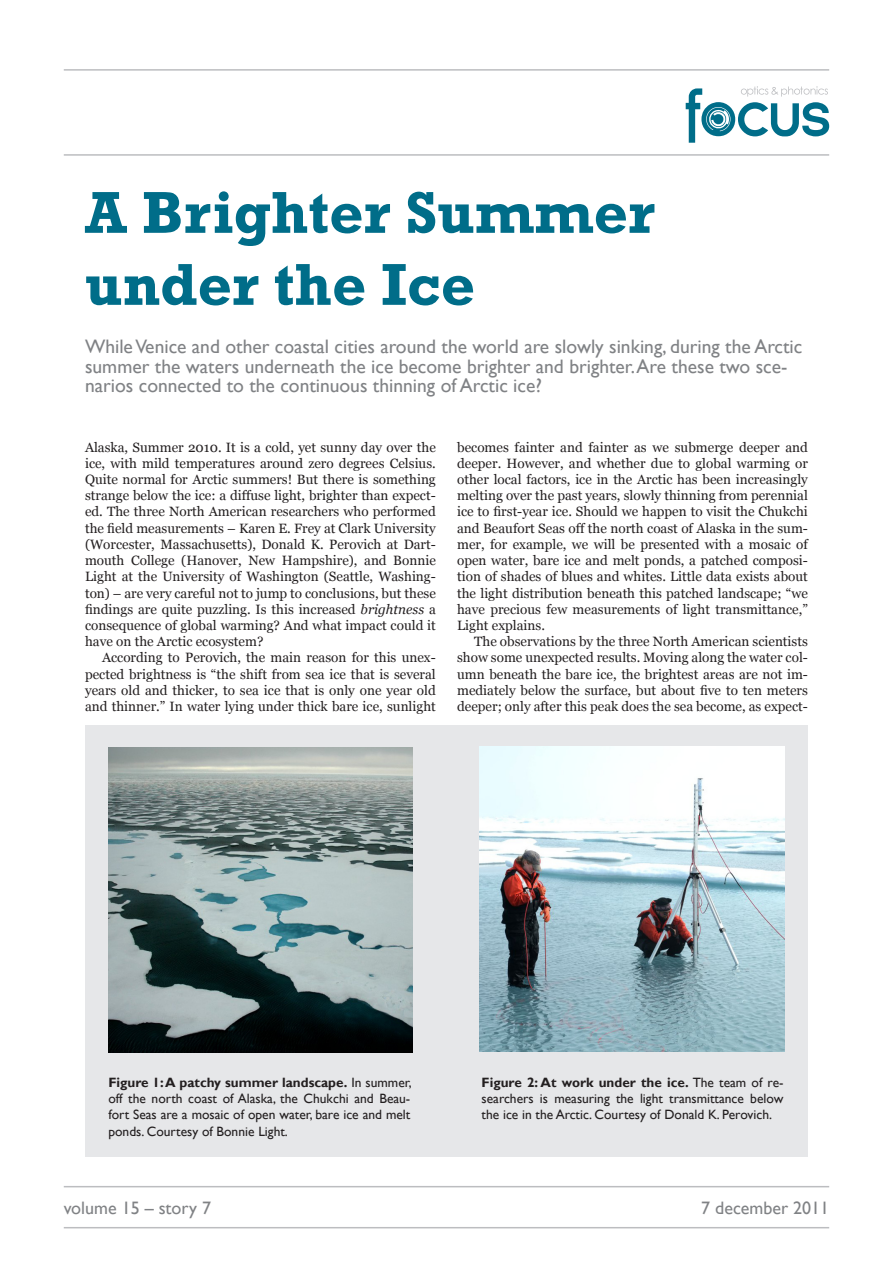
<style>
.page{position:relative;width:893px;height:1263px;background:#fff}
.page>*{position:absolute;margin:0;border:0;box-sizing:border-box;transform-origin:0 0}
.t1{font:700 60px "Rockwell";color:#006d89}
.t2{font:19.5px/19.5px "Gill Sans";color:#808285}
.t3{font:18px "Gill Sans";color:#808285}
.t4{font:13.5px/16.2px "Georgia";color:#231f20;text-align:justify}
.t5{font:13.5px/16.2px "Gill Sans";color:#231f20;text-align:justify}
.s1{font-style:italic}
.s2{font-weight:700}
</style>
<div class="page">
<svg style="left:686px;top:86px;width:143px;height:57px"></svg>
<hr style="left:64px;top:154px;width:765px;height:2px;background:#bcbdc0">
<hr style="left:64px;top:1227px;width:765px;height:1px;background:#bcbdc0">
<hr style="left:64px;top:69px;width:765px;height:2px;background:#bcbdc0">
<hr style="left:64px;top:1186px;width:765px;height:1px;background:#bcbdc0">
<div style="left:85px;top:725px;width:723px;height:432px;background:#e6e7e9"></div>
<img style="left:108px;top:748px;width:304px;height:304px">
<img style="left:479px;top:746px;width:305px;height:305px">
<p class="t1" style="left:85px;top:176px;width:571px">A Brighter Summer</p>
<p class="t1" style="left:85px;top:248px;width:392px">under the Ice</p>
<p class="t2" style="left:85px;top:337px;width:719px">While Venice and other coastal cities around the world are slowly sinking, during the Arctic summer the waters underneath the ice become brighter and brighter. Are these two sce&shy;narios connected to the continuous thinning of Arctic ice?</p>
<p class="t4" style="left:85px;top:439px;width:352px">Alaska, Summer 2010. It is a cold, yet sunny day over the ice, with mild temperatures around zero degrees Celsius.<br>Quite normal for Arctic summers! But there is something strange below the ice: a diffuse light, brighter than expect&shy;ed. The three North American researchers who performed the field measurements – Karen E. Frey at Clark University (Worcester, Massachusetts), Donald K. Perovich at Dart&shy;mouth College (Hanover, New Hampshire), and Bonnie Light at the University of Washington (Seattle, Washing&shy;ton) – are very careful not to jump to conclusions, but these findings are quite puzzling. Is this increased <span class="s1">brightness</span> a consequence of global warming? And what impact could it have on the Arctic ecosystem?</p>
<p class="t4" style="left:85px;top:650px;width:352px;text-indent:17px">According to Perovich, the main reason for this unex&shy;pected brightness is “the shift from sea ice that is several years old and thicker, to sea ice that is only one year old and thinner.” In water lying under thick bare ice, sunlight</p>
<p class="t4" style="left:457px;top:439px;width:352px">becomes fainter and fainter as we submerge deeper and deeper. However, and whether due to global warming or other local factors, ice in the Arctic has been increasingly melting over the past years, slowly thinning from perennial ice to first-year ice. Should we happen to visit the Chukchi and Beaufort Seas off the north coast of Alaska in the sum&shy;mer, for example, we will be presented with a mosaic of open water, bare ice and melt ponds, a patched composi&shy;tion of shades of blues and whites. Little data exists about the light distribution beneath this patched landscape; “we have precious few measurements of light transmittance,” Light explains.</p>
<p class="t4" style="left:457px;top:634px;width:352px;text-indent:17px">The observations by the three North American scientists show some unexpected results. Moving along the water col&shy;umn beneath the bare ice, the brightest areas are not im&shy;mediately below the surface, but about five to ten meters deeper; only after this peak does the sea become, as expect-</p>
<p class="t5" style="left:108px;top:1074px;width:305px"><span class="s2">Figure 1: A patchy summer landscape.</span> In summer, off the north coast of Alaska, the Chukchi and Beau&shy;fort Seas are a mosaic of open water, bare ice and melt ponds. Courtesy of Bonnie Light.</p>
<p class="t5" style="left:482px;top:1074px;width:303px"><span class="s2">Figure 2: At work under the ice.</span> The team of re&shy;searchers is measuring the light transmittance below the ice in the Arctic. Courtesy of Donald K. Perovich.</p>
<p class="t3" style="left:64px;top:1197px;width:149px">volume 15 – story 7</p>
<p class="t3" style="left:701px;top:1197px;width:129px">7 december 2011</p>
</div>
